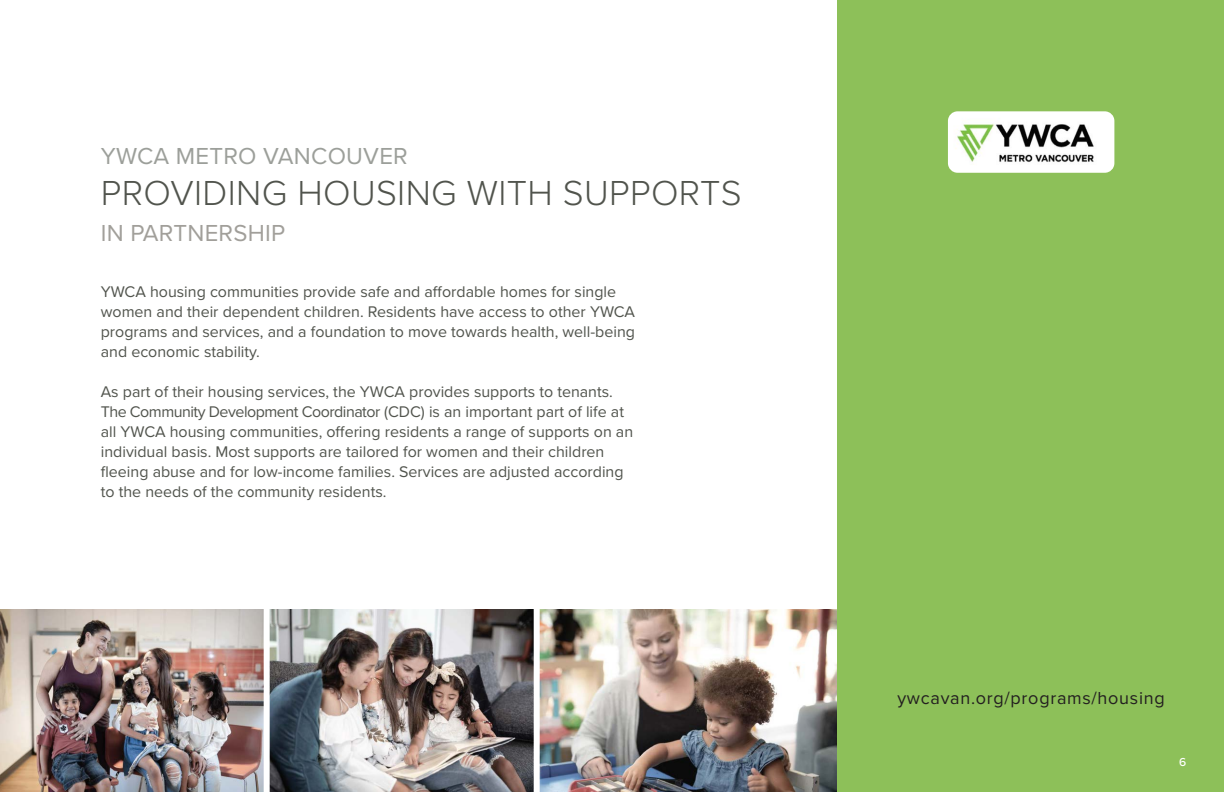
<style>
.page{position:relative;width:1224px;height:792px;background:#fff}
.page>*{position:absolute;margin:0;border:0;box-sizing:border-box;transform-origin:0 0}
.t1{font:300 36px "Proxima Nova";letter-spacing:.01em;color:#51544d}
.t2{font:24px "Proxima Nova";letter-spacing:.01em;color:#9c9f9a}
.t3{font:24px "Proxima Nova";letter-spacing:.01em;color:#a19f9a}
.t4{font:18px "Proxima Nova";letter-spacing:.04em;color:#231f20}
.t5{font:16px/20px "Proxima Nova";color:#51544d}
.t6{font:500 12px "Proxima Nova";color:#fff}
</style>
<div class="page">
<div style="left:837px;top:0;width:387px;height:792px;background:#8dc059"></div>
<img style="left:948px;top:111px;width:166px;height:62px">
<img style="left:0;top:610px;width:534px;height:182px">
<img style="left:540px;top:610px;width:297px;height:182px">
<div style="left:264px;top:598px;width:6px;height:194px;background:#fff"></div>
<p class="t2" style="left:101px;top:142px;width:309px">YWCA METRO VANCOUVER</p>
<p class="t1" style="left:101px;top:172px;width:642px">PROVIDING HOUSING WITH SUPPORTS</p>
<p class="t3" style="left:101px;top:218px;width:186px">IN PARTNERSHIP</p>
<p class="t5" style="left:101px;top:282px;width:536px">YWCA housing communities provide safe and affordable homes for single women and their dependent children. Residents have access to other YWCA programs and services, and a foundation to move towards health, well-being and economic stability.</p>
<p class="t5" style="left:101px;top:382px;width:514px">As part of their housing services, the YWCA provides supports to tenants.</p>
<p class="t5" style="left:101px;top:402px;width:534px">The Community Development Coordinator (CDC) is an important part of life at all YWCA housing communities, offering residents a range of supports on an</p>
<p class="t5" style="left:101px;top:442px;width:524px">individual basis. Most supports are tailored for women and their children fleeing abuse and for low-income families. Services are adjusted according to the needs of the community residents.</p>
<p class="t4" style="left:897px;top:687px;width:269px">ywcavan.org/programs/housing</p>
<p class="t6" style="left:1179px;top:753px;width:9px">6</p>
</div>
